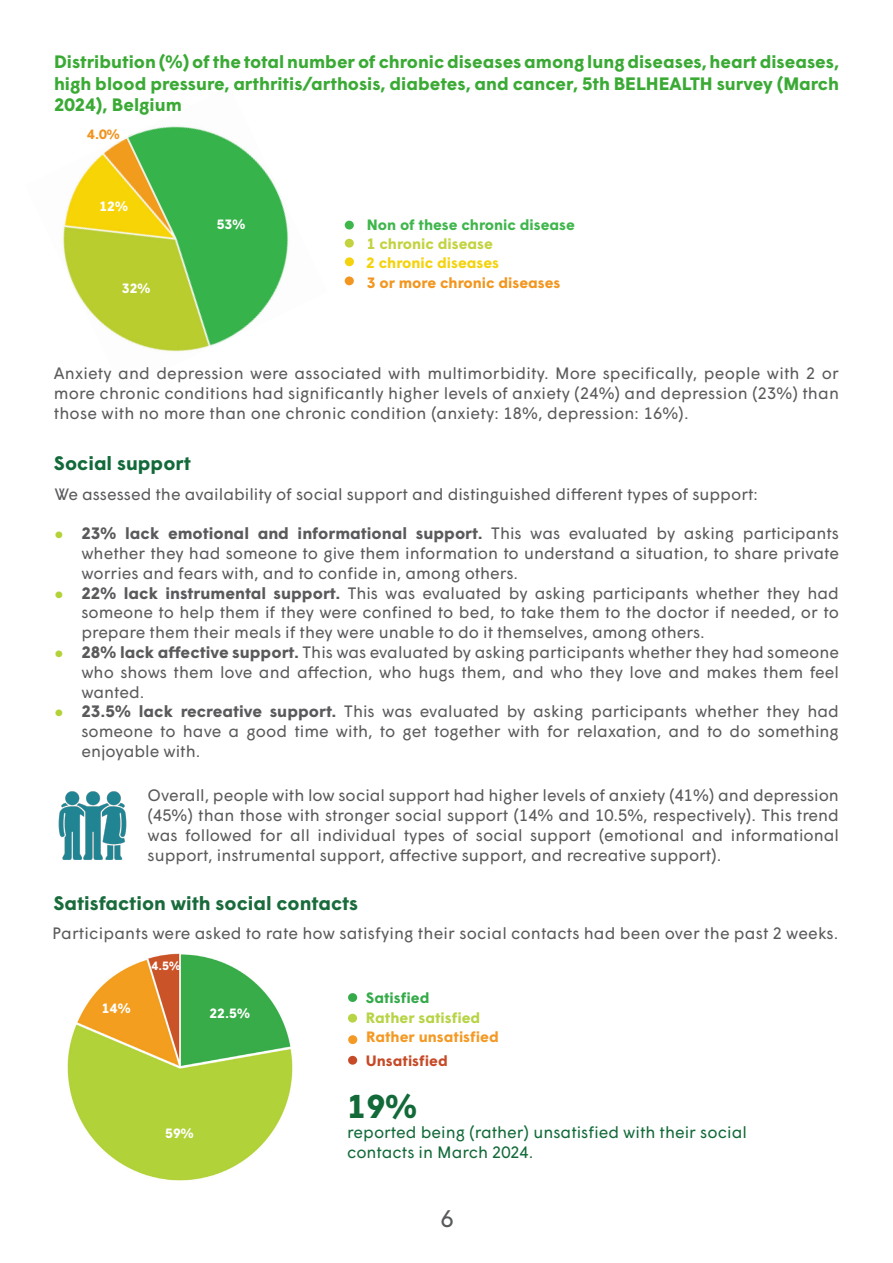
<style>
.page{position:relative;width:893px;height:1263px;background:#fff}
.page>*{position:absolute;margin:0;border:0;box-sizing:border-box;transform-origin:0 0}
.t1{font:700 33px "Wigrum";color:#126a39}
.t2{font:24px "Wigrum";color:#58595b}
.t3{font:700 19.5px "Wigrum";color:#196b3b}
.t4{font:700 19.5px "Wigrum";color:#126a3a}
.t5{font:700 18px/21.6px "Wigrum";color:#3aaa35;text-align:justify}
.t6{font:16.5px/19.8px "Wigrum";color:#5a595c;text-align:justify}
.t7{font:16.5px/19.8px "Wigrum";color:#126a39}
.t8{font:700 15px "Wigrum";color:#3fb64c}
.t9{font:700 15px "Wigrum";color:#f2961f}
.t10{font:700 15px "Wigrum";color:#f49923}
.t11{font:700 15px "Wigrum";color:#f4d30e}
.t12{font:700 15px "Wigrum";color:#c3d340}
.t13{font:700 15px "Wigrum";color:#b6d444}
.t14{font:700 15px "Wigrum";color:#c64a27}
.t15{font:700 15px "Wigrum";color:#34aa49}
.t16{font:700 13.5px "Wigrum";color:#fff}
.t17{font:700 13.5px "Wigrum";color:#f19420}
.t18{font:700 12px "Wigrum";color:#fff}
.s1{color:#b3d238}
.s2{font-weight:700}
</style>
<div class="page">
<img style="left:63px;top:126px;width:226px;height:226px">
<div style="left:345px;top:257px;width:9px;height:9px;background:#f4d30e;border-radius:50%"></div>
<div style="left:345px;top:276px;width:9px;height:9px;background:#f2961f;border-radius:50%"></div>
<div style="left:345px;top:239px;width:9px;height:9px;background:#c3d340;border-radius:50%"></div>
<div style="left:345px;top:221px;width:9px;height:8px;background:#3fb64c;border-radius:50%"></div>
<img style="left:67px;top:954px;width:226px;height:226px">
<div style="left:348px;top:993px;width:9px;height:9px;background:#34aa49;border-radius:50%"></div>
<div style="left:348px;top:1014px;width:9px;height:8px;background:#b6d444;border-radius:50%"></div>
<div style="left:348px;top:1035px;width:9px;height:9px;background:#f49923;border-radius:50%"></div>
<div style="left:348px;top:1056px;width:9px;height:9px;background:#c64a27;border-radius:50%"></div>
<img style="left:58px;top:791px;width:69px;height:69px">
<p class="t5" style="left:54px;top:50px;width:787px">Distribution (%) of the total number of chronic diseases among lung diseases, heart diseases, high blood pressure, arthritis/arthosis, diabetes, and cancer, 5th BELHEALTH survey (March 2024), Belgium</p>
<p class="t17" style="left:87px;top:124px;width:34px">4.0%</p>
<p class="t16" style="left:99px;top:196px;width:30px">12%</p>
<p class="t16" style="left:122px;top:278px;width:30px">32%</p>
<p class="t16" style="left:217px;top:214px;width:30px">53%</p>
<p class="t8" style="left:367px;top:214px;width:210px">Non of these chronic disease</p>
<p class="t12" style="left:367px;top:233px;width:128px">1 chronic disease</p>
<p class="t11" style="left:366px;top:252px;width:134px">2 chronic diseases</p>
<p class="t9" style="left:367px;top:271px;width:195px">3 or more chronic diseases</p>
<p class="t6" style="left:54px;top:362px;width:787px">Anxiety and depression were associated with multimorbidity. More specifically, people with 2 or more chronic conditions had significantly higher levels of anxiety (24%) and depression (23%) than those with no more than one chronic condition (anxiety: 18%, depression: 16%).</p>
<p class="t4" style="left:54px;top:448px;width:138px">Social support</p>
<p class="t6" style="left:54px;top:483px;width:705px">We assessed the availability of social support and distinguished different types of support:</p>
<p class="t6" style="left:81px;top:522px;width:759px;text-indent:-27px"><span class="s1">●</span> <span class="s2">23% lack emotional and informational support.</span> This was evaluated by asking participants whether they had someone to give them information to understand a situation, to share private worries and fears with, and to confide in, among others.</p>
<p class="t6" style="left:81px;top:582px;width:759px;text-indent:-27px"><span class="s1">●</span> <span class="s2">22% lack instrumental support.</span> This was evaluated by asking participants whether they had someone to help them if they were confined to bed, to take them to the doctor if needed, or to prepare them their meals if they were unable to do it themselves, among others.</p>
<p class="t6" style="left:81px;top:641px;width:759px;text-indent:-27px"><span class="s1">●</span> <span class="s2">28% lack affective support.</span> This was evaluated by asking participants whether they had someone who shows them love and affection, who hugs them, and who they love and makes them feel wanted.</p>
<p class="t6" style="left:81px;top:700px;width:759px;text-indent:-27px"><span class="s1">●</span> <span class="s2">23.5% lack recreative support.</span> This was evaluated by asking participants whether they had someone to have a good time with, to get together with for relaxation, and to do something enjoyable with.</p>
<p class="t6" style="left:148px;top:784px;width:693px">Overall, people with low social support had higher levels of anxiety (41%) and depression (45%) than those with stronger social support (14% and 10.5%, respectively). This trend was followed for all individual types of social support (emotional and informational support, instrumental support, affective support, and recreative support).</p>
<p class="t3" style="left:53px;top:888px;width:306px">Satisfaction with social contacts</p>
<p class="t6" style="left:52px;top:922px;width:788px">Participants were asked to rate how satisfying their social contacts had been over the past 2 weeks.</p>
<p class="t16" style="left:102px;top:998px;width:30px">14%</p>
<p class="t18" style="left:152px;top:956px;width:31px">4.5%</p>
<p class="t16" style="left:209px;top:1003px;width:42px">22.5%</p>
<p class="t16" style="left:165px;top:1123px;width:30px">59%</p>
<p class="t15" style="left:366px;top:986px;width:65px">Satisfied</p>
<p class="t13" style="left:366px;top:1007px;width:116px">Rather satisfied</p>
<p class="t10" style="left:366px;top:1025px;width:134px">Rather unsatisfied</p>
<p class="t14" style="left:366px;top:1049px;width:83px">Unsatisfied</p>
<p class="t1" style="left:347px;top:1081px;width:72px">19%</p>
<p class="t7" style="left:347px;top:1121px;width:401px">reported being (rather) unsatisfied with their social contacts in March 2024.</p>
<p class="t2" style="left:440px;top:1200px;width:15px">6</p>
</div>
